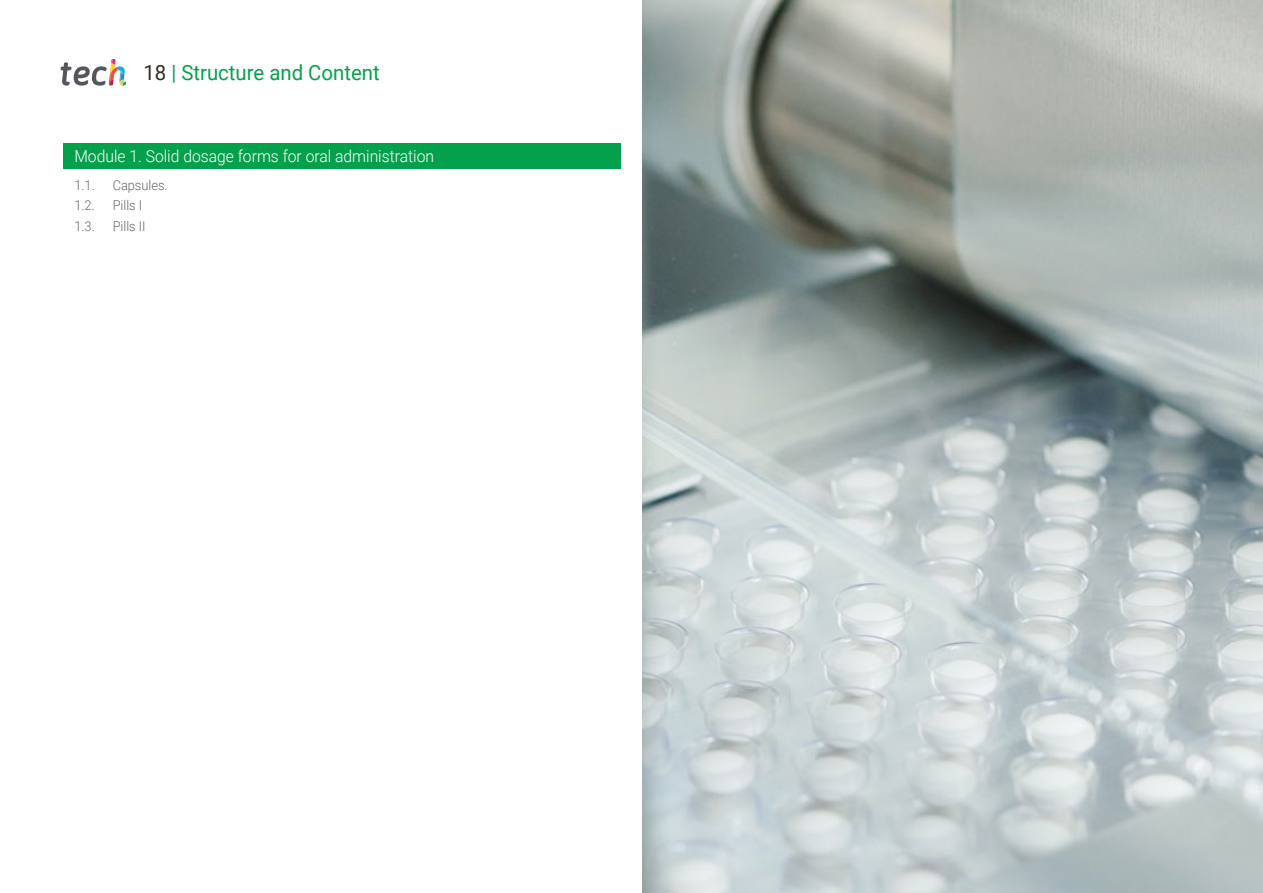
<style>
.page{position:relative;width:1263px;height:893px;background:#fff}
.page>*{position:absolute;margin:0;border:0;box-sizing:border-box;transform-origin:0 0}
.t1{font:21px "Roboto";color:#04a14d}
.t2{font:300 16.5px "Roboto";color:#fff;scale:.95 1}
.t3{font:300 13.5px "Roboto";color:#61646a;scale:.95 1}
.s1{color:#312e20}
</style>
<div class="page">
<div style="left:63px;top:144px;width:558px;height:25px;background:#04a14d"></div>
<img style="left:642px;top:0;width:621px;height:893px">
<svg style="left:61px;top:59px;width:65px;height:27px"></svg>
<p class="t1" style="left:144px;top:57px;width:238px"><span class="s1">18</span> | Structure and Content</p>
<p class="t2" style="left:74px;top:145px;width:380px">Module 1. Solid dosage forms for oral administration</p>
<p class="t3" style="left:74px;top:175px;width:23px">1.1.</p>
<p class="t3" style="left:113px;top:175px;width:59px">Capsules.</p>
<p class="t3" style="left:74px;top:196px;width:23px">1.2.</p>
<p class="t3" style="left:113px;top:196px;width:33px">Pills I</p>
<p class="t3" style="left:74px;top:217px;width:23px">1.3.</p>
<p class="t3" style="left:113px;top:217px;width:36px">Pills II</p>
</div>
